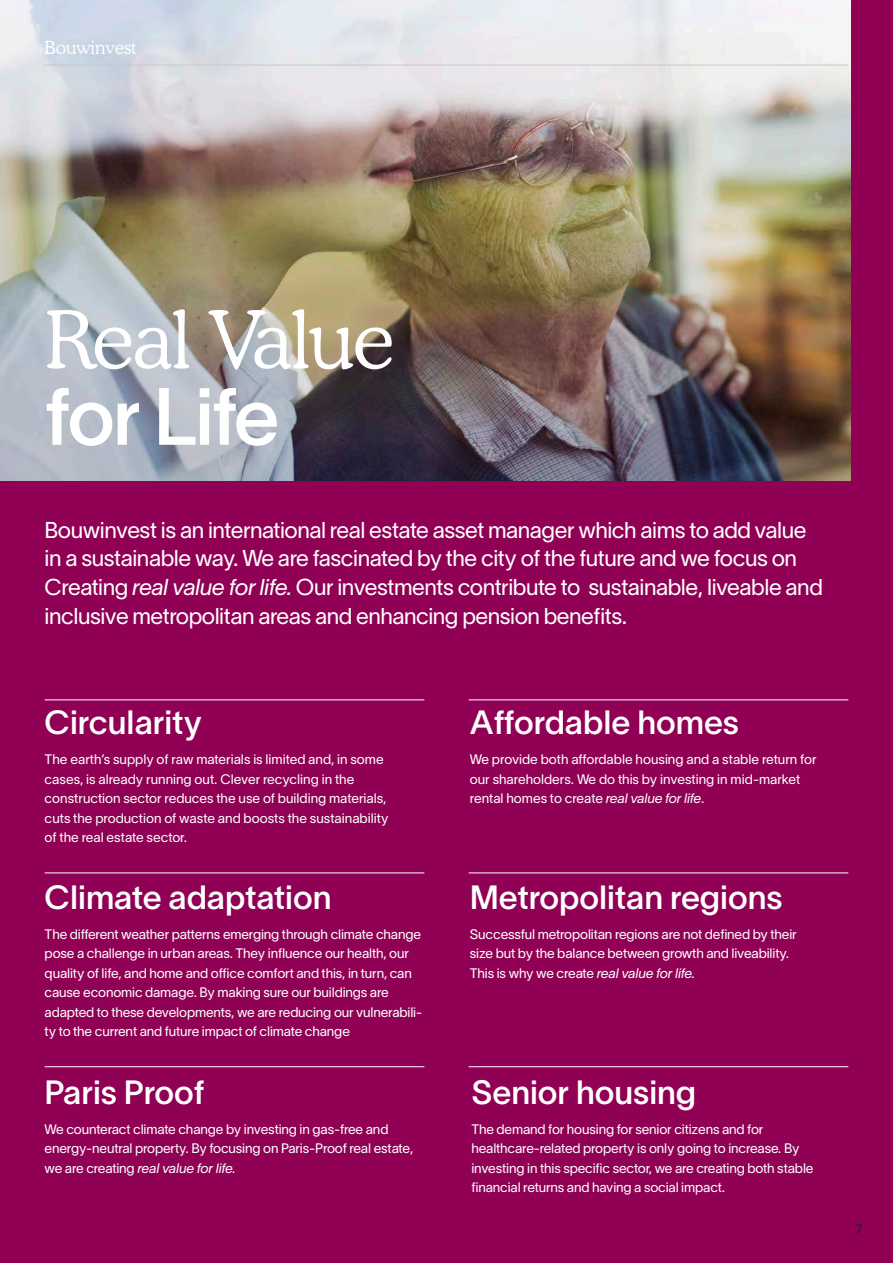
<style>
.page{position:relative;width:893px;height:1263px;background:#900054}
.page>*{position:absolute;margin:0;border:0;box-sizing:border-box;transform-origin:0 0}
.t1{font:300 79.5px "Cooper BT";letter-spacing:-.025em;color:#fff}
.t2{font:79.5px "Lausanne 500";letter-spacing:-.025em;color:#fff}
.t3{font:33px "Lausanne 500";color:#fff}
.t4{font:22.5px/28.5px "Lausanne 300";letter-spacing:-.02em;color:#fff}
.t5{font:300 18px "Cooper BT";color:#fff}
.t6{font:13.5px/19.5px "Lausanne 300";letter-spacing:-.01em;color:#fff}
.t7{font:13.5px "Lausanne 300";color:#231f20}
.s1{font-style:italic}
</style>
<div class="page">
<img style="left:0;top:0;width:850px;height:480px">
<hr style="left:45px;top:699px;width:379px;height:1px;background:#fff">
<hr style="left:45px;top:872px;width:379px;height:1px;background:#fff">
<hr style="left:45px;top:1066px;width:379px;height:1px;background:#fff">
<hr style="left:469px;top:699px;width:379px;height:1px;background:#fff">
<hr style="left:469px;top:872px;width:379px;height:1px;background:#fff">
<hr style="left:469px;top:1066px;width:379px;height:1px;background:#fff">
<hr style="left:45px;top:65px;width:803px;height:1px;background:#c9c9c9">
<p class="t5" style="left:45px;top:37px;width:93px">Bouwinvest</p>
<p class="t1" style="left:45px;top:292px;width:351px">Real Value</p>
<p class="t2" style="left:45px;top:367px;width:236px">for Life</p>
<p class="t4" style="left:45px;top:515px;width:763px">Bouwinvest is an international real estate asset manager which aims to add value</p>
<p class="t4" style="left:45px;top:543px;width:754px">in a sustainable way. We are fascinated by the city of the future and we focus on</p>
<p class="t4" style="left:45px;top:572px;width:780px">Creating <span class="s1">real value for life.</span> Our investments contribute to sustainable, liveable and inclusive metropolitan areas and enhancing pension benefits.</p>
<p class="t3" style="left:45px;top:702px;width:159px">Circularity</p>
<p class="t6" style="left:45px;top:749px;width:345px">The earth’s supply of raw materials is limited and, in some cases, is already running out. Clever recycling in the construction sector reduces the use of building materials, cuts the production of waste and boosts the sustainability of the real estate sector.</p>
<p class="t3" style="left:45px;top:876px;width:288px">Climate adaptation</p>
<p class="t6" style="left:45px;top:924px;width:379px">The different weather patterns emerging through climate change pose a challenge in urban areas. They influence our health, our quality of life, and home and office comfort and this, in turn, can cause economic damage. By making sure our buildings are adapted to these developments, we are reducing our vulnerabili&shy;ty to the current and future impact of climate change</p>
<p class="t3" style="left:45px;top:1071px;width:161px">Paris Proof</p>
<p class="t6" style="left:45px;top:1119px;width:370px">We counteract climate change by investing in gas-free and energy-neutral property. By focusing on Paris-Proof real estate, we are creating <span class="s1">real value for life.</span></p>
<p class="t3" style="left:470px;top:702px;width:271px">Affordable homes</p>
<p class="t6" style="left:470px;top:749px;width:348px">We provide both affordable housing and a stable return for our shareholders. We do this by investing in mid-market rental homes to create <span class="s1">real value for life</span>.</p>
<p class="t3" style="left:470px;top:876px;width:314px">Metropolitan regions</p>
<p class="t6" style="left:470px;top:924px;width:328px">Successful metropolitan regions are not defined by their size but by the balance between growth and liveability.</p>
<p class="t6" style="left:470px;top:963px;width:227px">This is why we create <span class="s1">real value for life.</span></p>
<p class="t3" style="left:471px;top:1071px;width:226px">Senior housing</p>
<p class="t6" style="left:471px;top:1119px;width:344px">The demand for housing for senior citizens and for healthcare-related property is only going to increase. By investing in this specific sector, we are creating both stable financial returns and having a social impact.</p>
<p class="t7" style="left:856px;top:1221px;width:9px">7</p>
</div>
